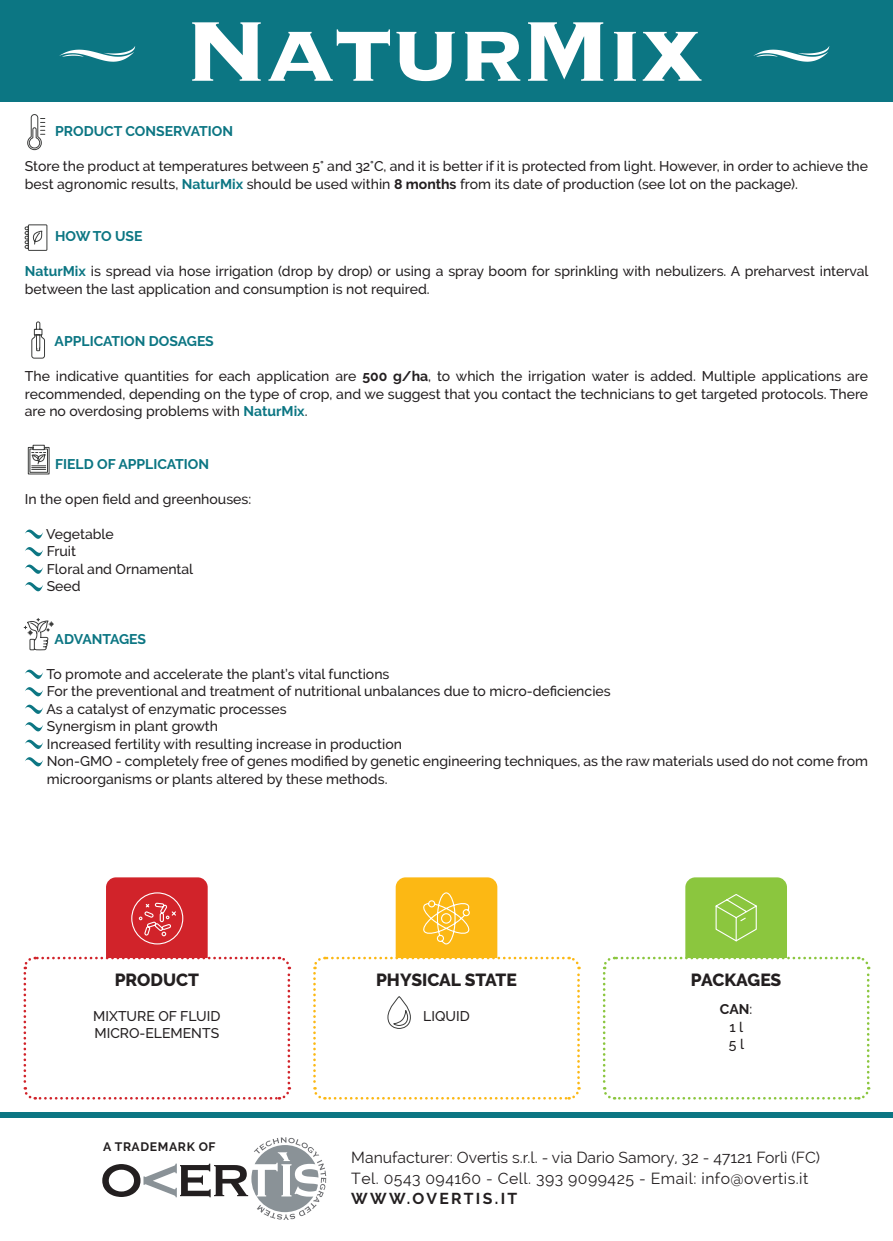
<style>
.page{position:relative;width:893px;height:1241px;background:#fff}
.page>*{position:absolute;margin:0;border:0;box-sizing:border-box;transform-origin:0 0}
.t1{font:700 110.95px "Copperplate";letter-spacing:-.05em;color:#fff}
.t2{font:800 17.5px "Raleway";color:#231f20}
.t3{font:15.75px/20.3px "Raleway";color:#231f20}
.t4{font:700 15.75px "Raleway";letter-spacing:.15em;color:#231f20}
.t5{font:500 14px/17.5px "Raleway";color:#231f20}
.t6{font:700 14px "Raleway";color:#0c7683}
.t7{font:700 12.25px "Raleway";letter-spacing:.05em;color:#231f20}
.s1{font-weight:700;color:#0c7683}
.s2{font-weight:700}
</style>
<div class="page">
<div style="left:0;top:1112px;width:893px;height:5px;background:#0c7683"></div>
<div style="left:0;top:0;width:893px;height:102px;background:#0c7683"></div>
<svg style="left:753px;top:46px;width:76px;height:16px"></svg>
<svg style="left:59px;top:46px;width:76px;height:16px"></svg>
<svg style="left:102px;top:1137px;width:224px;height:82px"></svg>
<div style="left:106px;top:877px;width:102px;height:92px;background:#d1232a;border-radius:10px"></div>
<div style="left:396px;top:877px;width:101px;height:92px;background:#fcb814;border-radius:10px"></div>
<div style="left:685px;top:877px;width:102px;height:92px;background:#8bc63e;border-radius:10px"></div>
<svg style="left:25px;top:529px;width:18px;height:9px"></svg>
<svg style="left:25px;top:547px;width:18px;height:9px"></svg>
<svg style="left:25px;top:564px;width:18px;height:9px"></svg>
<svg style="left:25px;top:582px;width:18px;height:9px"></svg>
<svg style="left:25px;top:669px;width:18px;height:9px"></svg>
<svg style="left:25px;top:687px;width:18px;height:9px"></svg>
<svg style="left:25px;top:704px;width:18px;height:9px"></svg>
<svg style="left:25px;top:722px;width:18px;height:9px"></svg>
<svg style="left:25px;top:739px;width:18px;height:9px"></svg>
<svg style="left:25px;top:757px;width:18px;height:9px"></svg>
<svg style="left:23px;top:955px;width:269px;height:145px"></svg>
<svg style="left:602px;top:955px;width:269px;height:145px"></svg>
<svg style="left:715px;top:894px;width:42px;height:47px"></svg>
<svg style="left:423px;top:892px;width:47px;height:52px"></svg>
<svg style="left:313px;top:955px;width:268px;height:145px"></svg>
<svg style="left:131px;top:892px;width:53px;height:52px"></svg>
<svg style="left:31px;top:321px;width:14px;height:38px"></svg>
<svg style="left:28px;top:444px;width:22px;height:30px"></svg>
<svg style="left:23px;top:618px;width:31px;height:32px"></svg>
<svg style="left:27px;top:114px;width:19px;height:36px"></svg>
<svg style="left:25px;top:224px;width:22px;height:27px"></svg>
<h1 class="t1" style="left:183px;top:-22px;width:524px">NaturMix</h1>
<p class="t6" style="left:55px;top:123px;width:180px">PRODUCT CONSERVATION</p>
<p class="t5" style="left:25px;top:157px;width:845px">Store the product at temperatures between 5° and 32°C, and it is better if it is protected from light. However, in order to achieve the best agronomic results, <span class="s1">NaturMix</span> should be used within <span class="s2">8 months</span> from its date of production (see lot on the package).</p>
<p class="t6" style="left:55px;top:228px;width:89px">HOW TO USE</p>
<p class="t5" style="left:25px;top:262px;width:845px"><span class="s1">NaturMix</span> is spread via hose irrigation (drop by drop) or using a spray boom for sprinkling with nebulizers. A preharvest interval between the last application and consumption is not required.</p>
<p class="t6" style="left:55px;top:333px;width:161px">APPLICATION DOSAGES</p>
<p class="t5" style="left:25px;top:367px;width:845px;text-align:justify">The indicative quantities for each application are <span class="s2">500 g/ha</span>, to which the irrigation water is added. Multiple applications are recommended, depending on the type of crop, and we suggest that you contact the technicians to get targeted protocols. There are no overdosing problems with <span class="s1">NaturMix</span>.</p>
<p class="t6" style="left:55px;top:456px;width:156px">FIELD OF APPLICATION</p>
<p class="t5" style="left:25px;top:490px;width:228px">In the open field and greenhouses:</p>
<p class="t5" style="left:46px;top:525px;width:148px">Vegetable<br>Fruit<br>Floral and Ornamental<br>Seed</p>
<p class="t6" style="left:55px;top:631px;width:93px">ADVANTAGES</p>
<p class="t5" style="left:46px;top:665px;width:823px">To promote and accelerate the plant’s vital functions<br>For the preventional and treatment of nutritional unbalances due to micro-deficiencies<br>As a catalyst of enzymatic processes<br>Synergism in plant growth<br>Increased fertility with resulting increase in production<br>Non-GMO - completely free of genes modified by genetic engineering techniques, as the raw materials used do not come from microorganisms or plants altered by these methods.</p>
<p class="t2" style="left:115px;top:969px;width:86px">PRODUCT</p>
<p class="t5" style="left:93px;top:1006px;width:129px">MIXTURE OF FLUID<br>MICRO-ELEMENTS</p>
<p class="t7" style="left:103px;top:1139px;width:114px">A TRADEMARK OF</p>
<p class="t2" style="left:376px;top:969px;width:142px">PHYSICAL STATE</p>
<p class="t5" style="left:423px;top:1006px;width:48px">LIQUID</p>
<p class="t2" style="left:691px;top:969px;width:92px">PACKAGES</p>
<p class="t5" style="left:720px;top:1000px;width:34px;text-align:center"><span class="s2">CAN</span>:<br>1 l<br>5 l</p>
<p class="t3" style="left:351px;top:1147px;width:470px">Manufacturer: Overtis s.r.l. - via Dario Samory, 32 - 47121 Forlì (FC)<br>Tel. 0543 094160 - Cell. 393 9099425 - Email: info@overtis.it</p>
<p class="t4" style="left:351px;top:1189px;width:168px">WWW.OVERTIS.IT</p>
</div>
